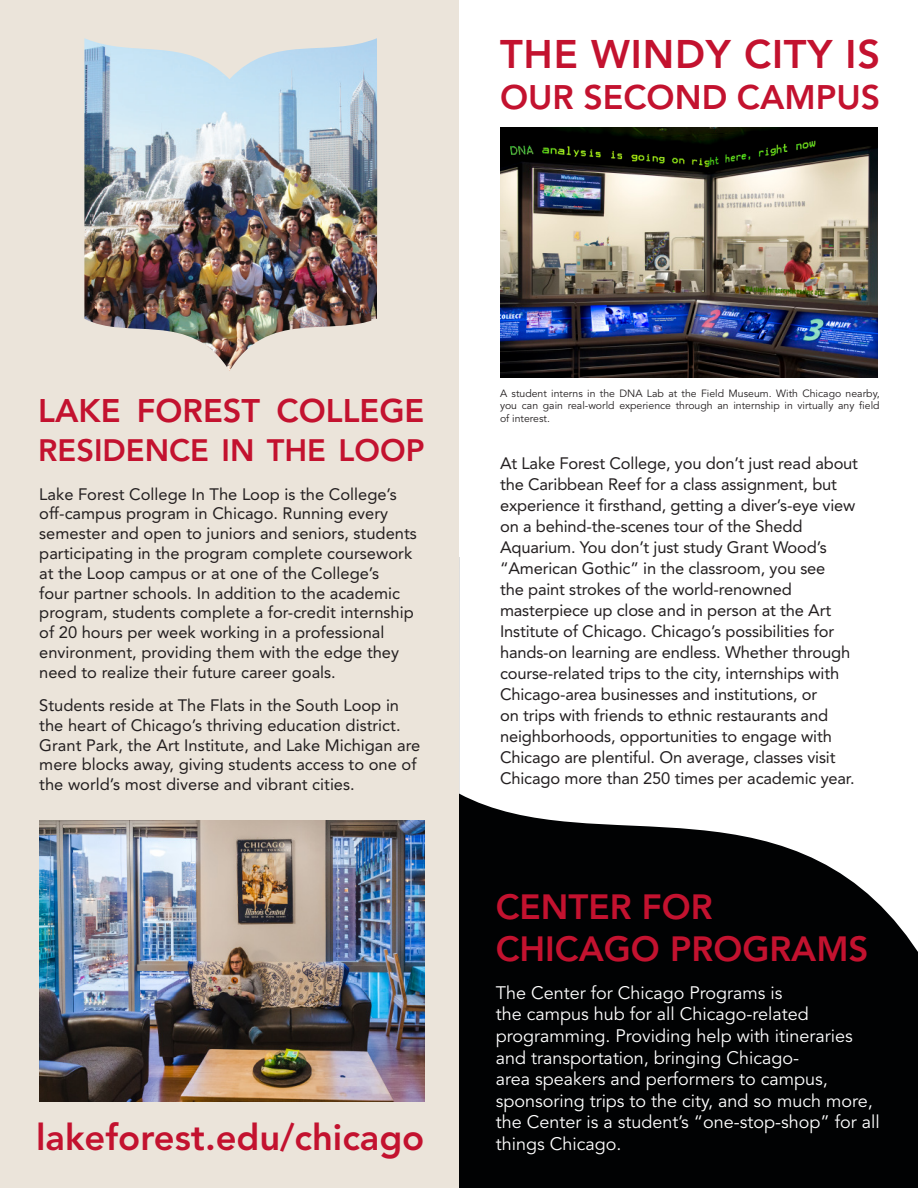
<style>
.page{position:relative;width:918px;height:1188px;background:#fff}
.page>*{position:absolute;margin:0;border:0;box-sizing:border-box;transform-origin:0 0}
.t1{font:800 39.6px "Avenir LT Std";letter-spacing:.02em;color:#c3122f}
.t2{font:800 36.3px "Avenir LT Std";color:#c3122f}
.t3{font:800 34.8px/41.7px "Avenir LT Std";color:#c3122f}
.t4{font:800 33.75px "Avenir LT Std";color:#c3122f}
.t5{font:800 32.4px "Avenir LT Std";color:#c3122f}
.t6{font:800 30.75px "Avenir LT Std";color:#c3122f}
.t7{font:18px/21.6px "Avenir LT Std";color:#fff}
.Body_copy{font:16.5px/21px "Avenir LT Std";letter-spacing:-.01em;color:#231f20}
.t8{font:10.5px/12.6px "Avenir LT Std";color:#231f20}
</style>
<div class="page">
<div style="left:459px;top:557px;width:459px;height:631px;background:#010203"></div>
<svg style="left:459px;top:127px;width:459px;height:825px;fill:#fff"></svg>
<div style="left:0;top:0;width:459px;height:1188px;background:#ebe4da"></div>
<img style="left:500px;top:128px;width:378px;height:250px">
<img style="left:39px;top:820px;width:385px;height:282px">
<img style="left:84px;top:38px;width:293px;height:333px">
<p class="t1" style="left:500px;top:31px;width:382px">THE WINDY CITY IS</p>
<p class="t4" style="left:500px;top:77px;width:382px">OUR SECOND CAMPUS</p>
<p class="t5" style="left:38px;top:392px;width:388px">LAKE FOREST COLLEGE</p>
<p class="t6" style="left:38px;top:432px;width:388px">RESIDENCE IN THE LOOP</p>
<p class="Body_copy" style="left:39px;top:484px;width:379px;line-height:19.8px">Lake Forest College In The Loop is the College’s off-campus program in Chicago. Running every semester and open to juniors and seniors, students participating in the program complete coursework at the Loop campus or at one of the College’s<br>four partner schools. In addition to the academic program, students complete a for-credit internship of 20 hours per week working in a professional environment, providing them with the edge they need to realize their future career goals.</p>
<p class="Body_copy" style="left:39px;top:696px;width:383px;line-height:19.8px">Students reside at The Flats in the South Loop in the heart of Chicago’s thriving education district.<br>Grant Park, the Art Institute, and Lake Michigan are mere blocks away, giving students access to one of the world’s most diverse and vibrant cities.</p>
<p class="t2" style="left:36px;top:1116px;width:390px">lakeforest.edu/chicago</p>
<p class="t8" style="left:500px;top:387px;width:381px">A student interns in the DNA Lab at the Field Museum. With Chicago nearby, you can gain real-world experience through an internship in virtually any field</p>
<p class="t8" style="left:500px;top:412px;width:51px">of interest.</p>
<p class="Body_copy" style="left:500px;top:453px;width:360px">At Lake Forest College, you don’t just read about the Caribbean Reef for a class assignment, but experience it firsthand, getting a diver’s-eye view on a behind-the-scenes tour of the Shedd Aquarium. You don’t just study Grant Wood’s “American Gothic” in the classroom, you see<br>the paint strokes of the world-renowned masterpiece up close and in person at the Art Institute of Chicago. Chicago’s possibilities for hands-on learning are endless. Whether through course-related trips to the city, internships with Chicago-area businesses and institutions, or<br>on trips with friends to ethnic restaurants and neighborhoods, opportunities to engage with Chicago are plentiful. On average, classes visit Chicago more than 250 times per academic year.</p>
<p class="t3" style="left:496px;top:887px;width:374px">CENTER FOR<br>CHICAGO PROGRAMS</p>
<p class="t7" style="left:496px;top:982px;width:385px">The Center for Chicago Programs is<br>the campus hub for all Chicago-related programming. Providing help with itineraries and transportation, bringing Chicago-<br>area speakers and performers to campus, sponsoring trips to the city, and so much more, the Center is a student’s “one-stop-shop” for all things Chicago.</p>
</div>
